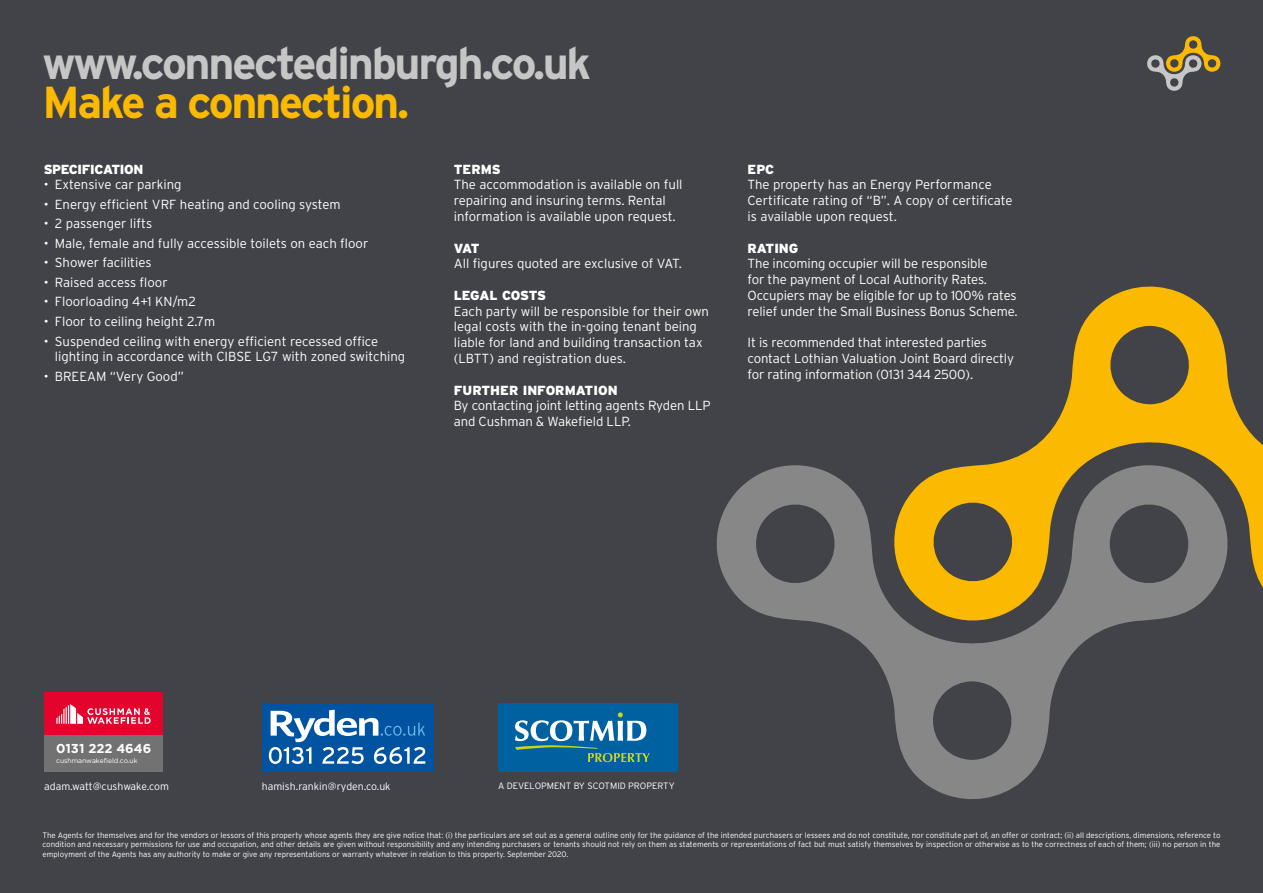
<style>
.page{position:relative;width:1263px;height:893px;background:#424348}
.page>*{position:absolute;margin:0;border:0;box-sizing:border-box;transform-origin:0 0}
.t1{font:700 44.7px "Interstate";letter-spacing:-.05em;color:#c6c6c6}
.t2{font:700 44.7px "Interstate";letter-spacing:-.05em;color:#fbba00}
.t3{font:300 13.2px/15.8px "Interstate";letter-spacing:-.005em;color:#fff}
.t4{font:900 13.2px "Interstate";letter-spacing:-.015em;color:#fff}
.t5{font:700 12.9px "Gotham";color:#fff}
.t6{font:300 10.5px "Interstate";color:#fff}
.t7{font:300 9.15px "Interstate";color:#fff}
.t8{font:300 7.95px/9.4px "Interstate";color:#fff;text-align:justify}
.t9{font:6.75px "Gotham";color:#fff}
</style>
<div class="page">
<div style="left:262px;top:703px;width:171px;height:69px;background:#0053a1"></div>
<svg style="left:269px;top:710px;width:156px;height:54px"></svg>
<div style="left:498px;top:703px;width:179px;height:69px;background:#0061a1"></div>
<svg style="left:515px;top:712px;width:135px;height:50px"></svg>
<svg style="left:1014px;top:286px;width:249px;height:302px"></svg>
<svg style="left:716px;top:458px;width:519px;height:341px"></svg>
<svg style="left:1147px;top:36px;width:74px;height:55px"></svg>
<div style="left:44px;top:692px;width:118px;height:80px;background:#e4032d"></div>
<svg style="left:56px;top:704px;width:95px;height:20px"></svg>
<div style="left:44px;top:735px;width:118px;height:37px;background:#717271"></div>
<h1 class="t1" style="left:43px;top:38px;width:550px">www.connectedinburgh.co.uk</h1>
<h1 class="t2" style="left:43px;top:77px;width:368px">Make a connection.</h1>
<p class="t4" style="left:44px;top:161px;width:101px">SPECIFICATION</p>
<p class="t3" style="left:44px;top:177px;width:139px">• Extensive car parking</p>
<p class="t3" style="left:44px;top:196px;width:299px">• Energy efficient VRF heating and cooling system</p>
<p class="t3" style="left:44px;top:216px;width:110px">• 2 passenger lifts</p>
<p class="t3" style="left:44px;top:235px;width:326px">• Male, female and fully accessible toilets on each floor</p>
<p class="t3" style="left:44px;top:255px;width:109px">• Shower facilities</p>
<p class="t3" style="left:44px;top:274px;width:126px">• Raised access floor</p>
<p class="t3" style="left:44px;top:294px;width:154px">• Floorloading 4+1 KN/m2</p>
<p class="t3" style="left:44px;top:313px;width:173px">• Floor to ceiling height 2.7m</p>
<p class="t3" style="left:55px;top:333px;width:352px;text-indent:-11px">• Suspended ceiling with energy efficient recessed office lighting in accordance with CIBSE LG7 with zoned switching</p>
<p class="t3" style="left:44px;top:368px;width:142px">• BREEAM “Very Good”</p>
<p class="t4" style="left:454px;top:161px;width:49px">TERMS</p>
<p class="t3" style="left:454px;top:177px;width:230px">The accommodation is available on full repairing and insuring terms. Rental information is available upon request.</p>
<p class="t4" style="left:454px;top:240px;width:27px">VAT</p>
<p class="t3" style="left:454px;top:256px;width:230px">All figures quoted are exclusive of VAT.</p>
<p class="t4" style="left:454px;top:288px;width:94px">LEGAL COSTS</p>
<p class="t3" style="left:454px;top:303px;width:257px">Each party will be responsible for their own legal costs with the in-going tenant being liable for land and building transaction tax (LBTT) and registration dues.</p>
<p class="t4" style="left:454px;top:382px;width:165px">FURTHER INFORMATION</p>
<p class="t3" style="left:454px;top:398px;width:258px">By contacting joint letting agents Ryden LLP and Cushman &amp; Wakefield LLP.</p>
<p class="t4" style="left:747px;top:161px;width:28px">EPC</p>
<p class="t3" style="left:747px;top:177px;width:266px">The property has an Energy Performance<br>Certificate rating of “B”. A copy of certificate is available upon request.</p>
<p class="t4" style="left:747px;top:240px;width:52px">RATING</p>
<p class="t3" style="left:747px;top:256px;width:272px">The incoming occupier will be responsible<br>for the payment of Local Authority Rates.<br>Occupiers may be eligible for up to 100% rates relief under the Small Business Bonus Scheme.</p>
<p class="t3" style="left:747px;top:335px;width:268px">It is recommended that interested parties contact Lothian Valuation Joint Board directly for rating information (0131 344 2500).</p>
<p class="t5" style="left:56px;top:739px;width:97px">0131 222 4646</p>
<p class="t9" style="left:56px;top:756px;width:83px">cushmanwakefield.co.uk</p>
<p class="t6" style="left:44px;top:781px;width:126px">adam.watt@cushwake.com</p>
<p class="t6" style="left:262px;top:781px;width:130px">hamish.rankin@ryden.co.uk</p>
<p class="t7" style="left:498px;top:781px;width:178px">A DEVELOPMENT BY SCOTMID PROPERTY</p>
<p class="t8" style="left:43px;top:830px;width:1179px">The Agents for themselves and for the vendors or lessors of this property whose agents they are give notice that: (i) the particulars are set out as a general outline only for the guidance of the intended purchasers or lessees and do not constitute, nor constitute part of, an offer or contract; (ii) all descriptions, dimensions, reference to condition and necessary permissions for use and occupation, and other details are given without responsibility and any intending purchasers or tenants should not rely on them as statements or representations of fact but must satisfy themselves by inspection or otherwise as to the correctness of each of them; (iii) no person in the employment of the Agents has any authority to make or give any representations or warranty whatever in relation to this property. September 2020.</p>
</div>
